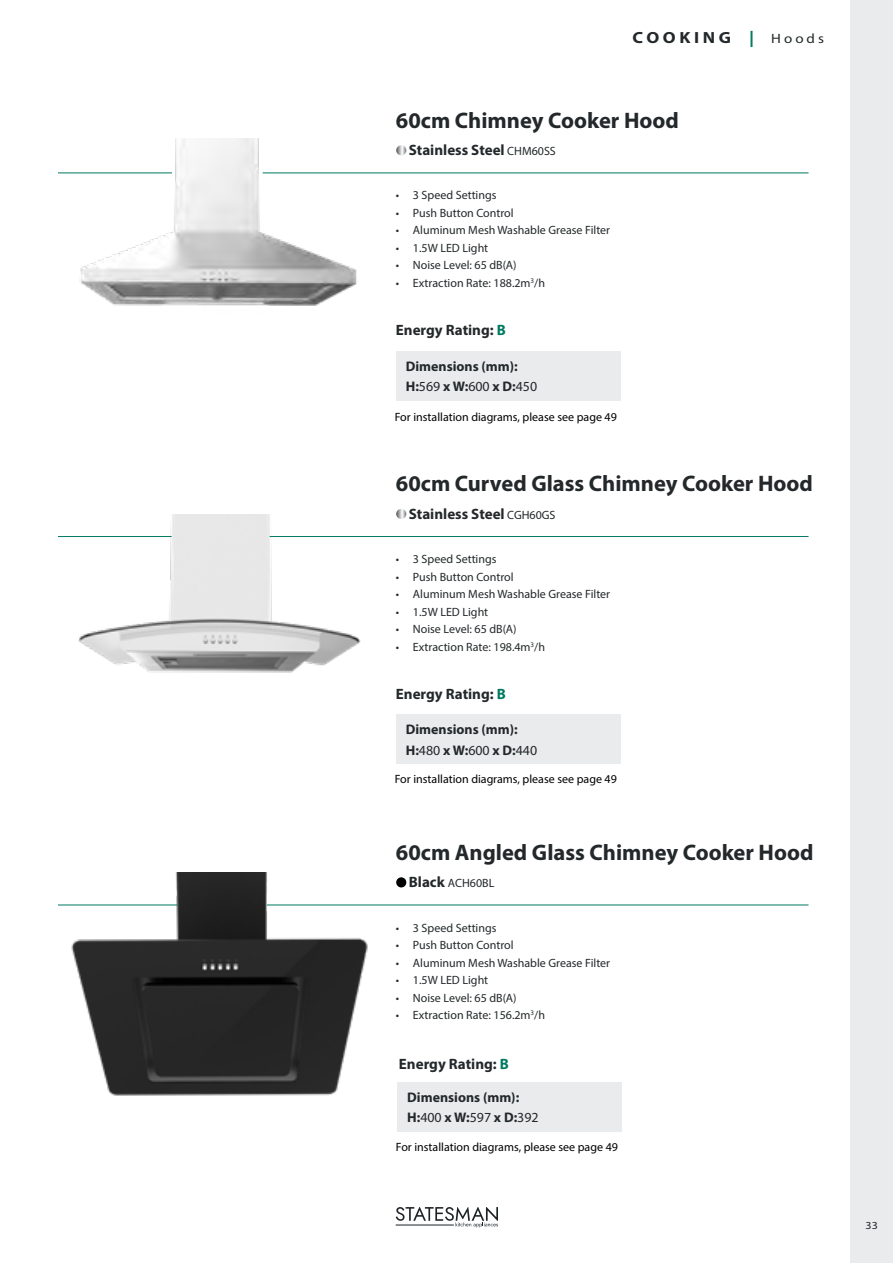
<style>
.page{position:relative;width:893px;height:1263px;background:#fff}
.page>*{position:absolute;margin:0;border:0;box-sizing:border-box;transform-origin:0 0}
.t1{font:700 22.5px "Myriad Pro";color:#23282a}
.t2{font:700 16.2px "Myriad Pro";letter-spacing:.2em;color:#23282a;scale:1.11 1}
.t3{font:700 15px "Myriad Pro";color:#23282a}
.t4{font:700 13.95px/20.4px "Myriad Pro";color:#23282a}
.t5{font:12px "Myriad Pro";color:#23282a}
.t6{font:12px "Myriad Pro";color:#000}
.t7{font:10.8px "Myriad Pro";color:#23282a;scale:1.11 1}
.s1{color:#007961}
.s2{font-weight:400;font-size:13.5px}
.s3{font-weight:400;font-size:12px}
.s4{font-weight:400}
.s5{font-weight:700;font-size:15px}
</style>
<div class="page">
<div style="left:850px;top:0;width:43px;height:1263px;background:#e9ebec"></div>
<img style="left:78px;top:515px;width:282px;height:158px">
<hr style="left:58px;top:536px;width:114px;height:1px;background:#007961">
<svg style="left:396px;top:509px;width:10px;height:10px"></svg>
<div style="left:396px;top:715px;width:225px;height:49px;background:#e9ebec"></div>
<hr style="left:270px;top:536px;width:538px;height:1px;background:#007961">
<svg style="left:396px;top:145px;width:10px;height:10px"></svg>
<div style="left:396px;top:351px;width:225px;height:50px;background:#e9ebec"></div>
<img style="left:68px;top:138px;width:295px;height:168px">
<hr style="left:58px;top:173px;width:114px;height:1px;background:#007961">
<hr style="left:263px;top:173px;width:545px;height:1px;background:#007961">
<img style="left:60px;top:872px;width:319px;height:224px">
<div style="left:396px;top:877px;width:10px;height:10px;background:#000;border-radius:50%"></div>
<hr style="left:58px;top:904px;width:120px;height:1px;background:#007961">
<hr style="left:267px;top:904px;width:541px;height:1px;background:#007961">
<div style="left:397px;top:1082px;width:225px;height:50px;background:#e9ebec"></div>
<svg style="left:396px;top:1207px;width:102px;height:20px"></svg>
<hr style="left:396px;top:1225px;width:58px;height:1px;background:#1c2226">
<h2 class="t2" style="left:633px;top:26px;width:174px">COOKING <span class="s1">|</span> <span class="s2">Hoods</span></h2>
<h1 class="t1" style="left:396px;top:105px;width:285px">60cm Chimney Cooker Hood</h1>
<p class="t3" style="left:409px;top:141px;width:148px">Stainless Steel <span class="s3">CHM60SS</span></p>
<p class="t5" style="left:396px;top:188px;width:102px">• 3 Speed Settings</p>
<p class="t5" style="left:396px;top:206px;width:119px">• Push Button Control</p>
<p class="t5" style="left:396px;top:223px;width:216px">• Aluminum Mesh Washable Grease Filter</p>
<p class="t5" style="left:396px;top:241px;width:94px">• 1.5W LED Light</p>
<p class="t5" style="left:396px;top:258px;width:122px">• Noise Level: 65 dB(A)</p>
<p class="t5" style="left:396px;top:276px;width:151px">• Extraction Rate: 188.2m<sup>3</sup>/h</p>
<p class="t3" style="left:396px;top:320px;width:111px">Energy Rating: <span class="s1">B</span></p>
<p class="t4" style="left:406px;top:355px;width:133px">Dimensions (mm):<br>H:<span class="s4">569</span> x W:<span class="s4">600</span> x D:<span class="s4">450</span></p>
<p class="t6" style="left:395px;top:410px;width:224px">For installation diagrams, please see page 49</p>
<h1 class="t1" style="left:396px;top:469px;width:419px">60cm Curved Glass Chimney Cooker Hood</h1>
<p class="t3" style="left:409px;top:504px;width:148px">Stainless Steel <span class="s3">CGH60GS</span></p>
<p class="t5" style="left:396px;top:552px;width:102px">• 3 Speed Settings</p>
<p class="t5" style="left:396px;top:569px;width:119px">• Push Button Control</p>
<p class="t5" style="left:396px;top:587px;width:216px">• Aluminum Mesh Washable Grease Filter</p>
<p class="t5" style="left:396px;top:604px;width:94px">• 1.5W LED Light</p>
<p class="t5" style="left:396px;top:622px;width:122px">• Noise Level: 65 dB(A)</p>
<p class="t5" style="left:396px;top:639px;width:151px">• Extraction Rate: 198.4m<sup>3</sup>/h</p>
<p class="t3" style="left:396px;top:684px;width:111px">Energy Rating: <span class="s1">B</span></p>
<p class="t4" style="left:406px;top:719px;width:133px">Dimensions (mm):<br>H:<span class="s4">480</span> x W:<span class="s4">600</span> x D:<span class="s4">440</span></p>
<p class="t6" style="left:395px;top:772px;width:224px">For installation diagrams, please see page 49</p>
<h1 class="t1" style="left:396px;top:837px;width:419px">60cm Angled Glass Chimney Cooker Hood</h1>
<p class="t5" style="left:409px;top:876px;width:87px"><span class="s5">Black</span> ACH60BL</p>
<p class="t5" style="left:396px;top:920px;width:102px">• 3 Speed Settings</p>
<p class="t5" style="left:396px;top:937px;width:119px">• Push Button Control</p>
<p class="t5" style="left:396px;top:955px;width:216px">• Aluminum Mesh Washable Grease Filter</p>
<p class="t5" style="left:396px;top:973px;width:94px">• 1.5W LED Light</p>
<p class="t5" style="left:396px;top:990px;width:122px">• Noise Level: 65 dB(A)</p>
<p class="t5" style="left:396px;top:1008px;width:151px">• Extraction Rate: 156.2m<sup>3</sup>/h</p>
<p class="t3" style="left:399px;top:1054px;width:111px">Energy Rating: <span class="s1">B</span></p>
<p class="t4" style="left:407px;top:1086px;width:133px">Dimensions (mm):<br>H:<span class="s4">400</span> x W:<span class="s4">597</span> x D:<span class="s4">392</span></p>
<p class="t6" style="left:396px;top:1139px;width:224px">For installation diagrams, please see page 49</p>
<p class="t7" style="left:865px;top:1218px;width:13px">33</p>
</div>
